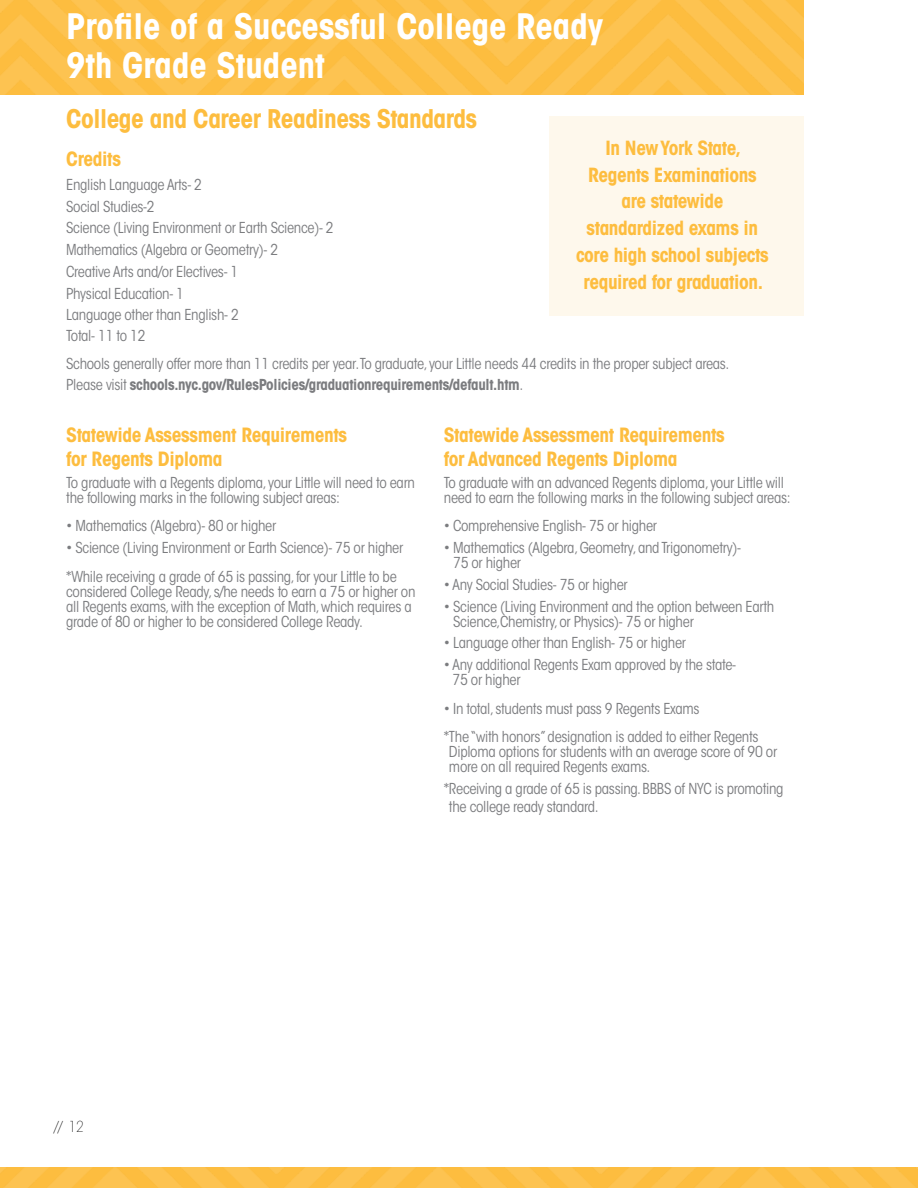
<style>
.page{position:relative;width:918px;height:1188px;background:#fff}
.page>*{position:absolute;margin:0;border:0;box-sizing:border-box;transform-origin:0 0}
.t1{font:700 condensed 34.8px/39px "ITC Avant Garde Std";color:#fff}
.t2{font:700 condensed 25.5px "ITC Avant Garde Std";letter-spacing:-.02em;color:#fdbd3f}
.t3{font:700 condensed 19.5px/24px "ITC Avant Garde Std";letter-spacing:-.02em;color:#fdbd3f}
.t4{font:700 condensed 19.35px/26.8px "ITC Avant Garde Std";letter-spacing:-.02em;color:#fdbd3f;text-align:center}
.t5{font:condensed 15px/15px "ITC Avant Garde Std";letter-spacing:-.02em;color:#7b7c7f}
.t6{font:200 condensed 15px "ITC Avant Garde Std";color:#000}
.s1{font-weight:700}
</style>
<div class="page">
<img style="left:0;top:1167px;width:918px;height:21px">
<img style="left:0;top:0;width:804px;height:94px">
<div style="left:549px;top:116px;width:255px;height:200px;background:#fef8ec"></div>
<h1 class="t1" style="left:66px;top:7px;width:538px">Profile of a Successful College Ready<br>9th Grade Student</h1>
<h2 class="t2" style="left:66px;top:103px;width:412px">College and Career Readiness Standards</h2>
<h3 class="t3" style="left:66px;top:147px;width:56px">Credits</h3>
<p class="t5" style="left:66px;top:174px;width:269px;line-height:21.6px">English Language Arts- 2<br>Social Studies-2<br>Science (Living Environment or Earth Science)- 2<br>Mathematics (Algebra or Geometry)- 2<br>Creative Arts and/or Electives- 1<br>Physical Education- 1<br>Language other than English- 2<br>Total- 11 to 12</p>
<p class="t5" style="left:66px;top:353px;width:665px;line-height:21px">Schools generally offer more than 11 credits per year.To graduate, your Little needs 44 credits in the proper subject areas.<br>Please visit <span class="s1">schools.nyc.gov/RulesPolicies/graduationrequirements/default.htm</span>.</p>
<p class="t4" style="left:576px;top:134px;width:194px">In New York State,<br>Regents Examinations are statewide standardized exams in core high school subjects required for graduation.</p>
<h3 class="t3" style="left:66px;top:423px;width:283px">Statewide Assessment Requirements for Regents Diploma</h3>
<p class="t5" style="left:66px;top:475px;width:350px">To graduate with a Regents diploma, your Little will need to earn the following marks in the following subject areas:</p>
<p class="t5" style="left:66px;top:519px;width:212px">• Mathematics (Algebra)- 80 or higher</p>
<p class="t5" style="left:66px;top:534px;width:339px;line-height:28.5px">• Science (Living Environment or Earth Science)- 75 or higher *While receiving a grade of 65 is passing, for your Little to be</p>
<p class="t5" style="left:66px;top:584px;width:351px">considered College Ready, s/he needs to earn a 75 or higher on all Regents exams, with the exception of Math, which requires a grade of 80 or higher to be considered College Ready.</p>
<h3 class="t3" style="left:444px;top:423px;width:283px">Statewide Assessment Requirements for Advanced Regents Diploma</h3>
<p class="t5" style="left:444px;top:475px;width:348px">To graduate with an advanced Regents diploma, your Little will need to earn the following marks in the following subject areas:</p>
<p class="t5" style="left:444px;top:519px;width:215px">• Comprehensive English- 75 or higher</p>
<p class="t5" style="left:453px;top:540px;width:289px;text-indent:-9px">• Mathematics (Algebra, Geometry, and Trigonometry)-<br>75 or higher</p>
<p class="t5" style="left:444px;top:577px;width:185px">• Any Social Studies- 75 or higher</p>
<p class="t5" style="left:453px;top:599px;width:323px;text-indent:-9px">• Science (Living Environment and the option between Earth<br>Science,Chemistry, or Physics)- 75 or higher</p>
<p class="t5" style="left:444px;top:636px;width:244px">• Language other than English- 75 or higher</p>
<p class="t5" style="left:453px;top:657px;width:285px;text-indent:-9px">• Any additional Regents Exam approved by the state-<br>75 or higher</p>
<p class="t5" style="left:444px;top:694px;width:316px;line-height:28.5px">• In total, students must pass 9 Regents Exams<br>*The “with honors” designation is added to either Regents</p>
<p class="t5" style="left:449px;top:744px;width:330px">Diploma options for students with an average score of 90 or more on all required Regents exams.</p>
<p class="t5" style="left:449px;top:780px;width:336px;line-height:18px;text-indent:-5px">*Receiving a grade of 65 is passing. BBBS of NYC is promoting the college ready standard.</p>
<p class="t6" style="left:54px;top:1118px;width:31px">// 12</p>
</div>
